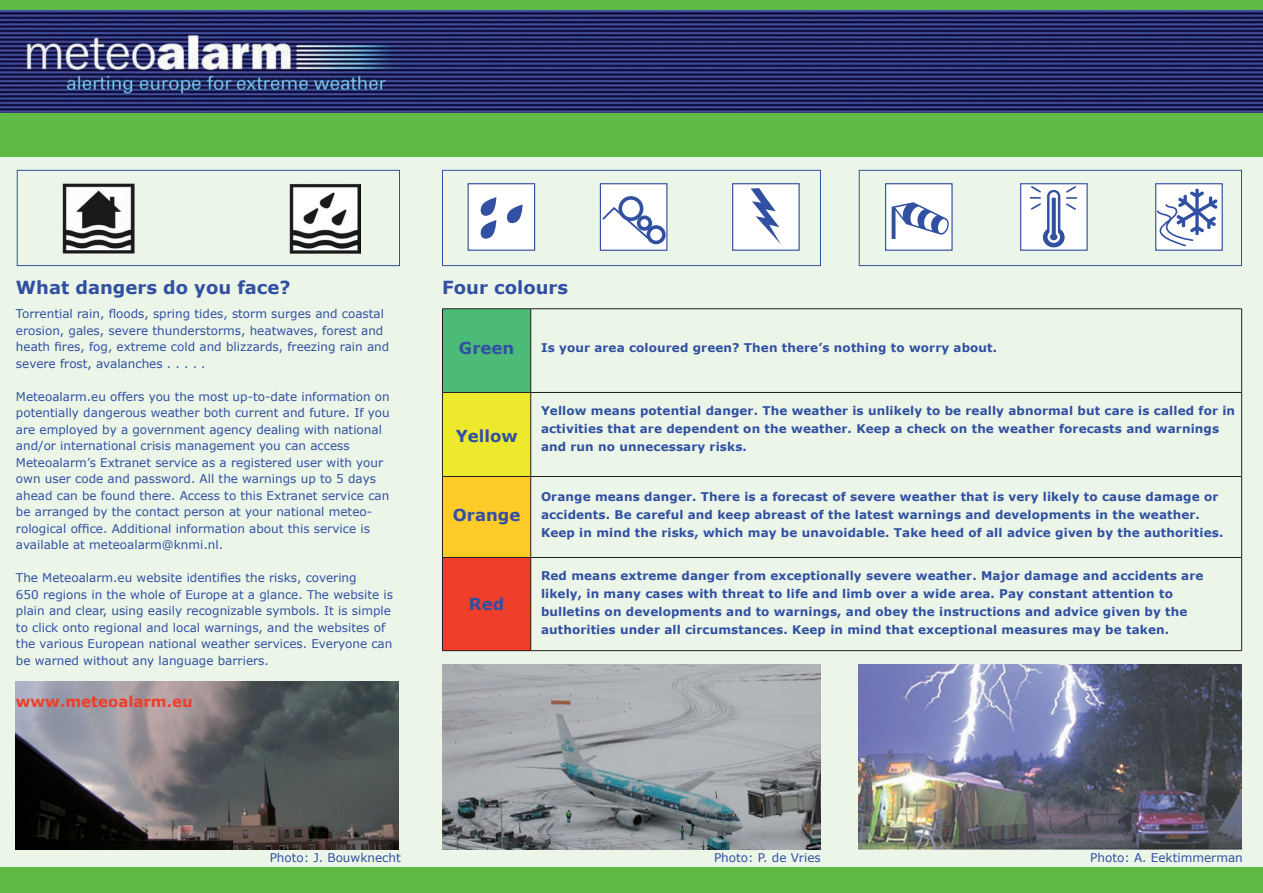
<style>
.page{position:relative;width:1263px;height:893px;background:#ecf6e8}
.page>*{position:absolute;margin:0;border:0;box-sizing:border-box;transform-origin:0 0}
.t1{font:700 18px "Verdana";color:#3150a2}
.t2{font:700 16.5px "Verdana";color:#3150a2}
.t3{font:700 15px "Verdana";color:#ef3e2a}
.t4{font:12px/16.5px "Verdana";color:#3150a2}
.t5{font:700 12px/18px "Verdana";letter-spacing:.01em;color:#3150a2}
</style>
<div class="page">
<div style="left:0;top:0;width:1263px;height:156px;background:#60bb46"></div>
<div style="left:0;top:868px;width:1263px;height:25px;background:#60bb46"></div>
<img style="left:0;top:11px;width:1263px;height:101px">
<img style="left:442px;top:664px;width:379px;height:185px">
<div style="left:442px;top:309px;width:89px;height:83px;background:#4dbb78"></div>
<div style="left:442px;top:392px;width:89px;height:84px;background:#ede92d"></div>
<div style="left:442px;top:476px;width:89px;height:81px;background:#fecb29"></div>
<div style="left:442px;top:557px;width:89px;height:94px;background:#ef3e2a"></div>
<hr style="left:442px;top:309px;width:1px;height:83px;background:#231f20">
<hr style="left:442px;top:308px;width:89px;height:1px;background:#231f20">
<hr style="left:530px;top:309px;width:1px;height:83px;background:#231f20">
<hr style="left:531px;top:308px;width:711px;height:1px;background:#231f20">
<hr style="left:1241px;top:309px;width:1px;height:83px;background:#231f20">
<hr style="left:442px;top:393px;width:1px;height:83px;background:#231f20">
<hr style="left:442px;top:392px;width:89px;height:1px;background:#231f20">
<hr style="left:530px;top:393px;width:1px;height:83px;background:#231f20">
<hr style="left:531px;top:392px;width:711px;height:1px;background:#231f20">
<hr style="left:1241px;top:393px;width:1px;height:83px;background:#231f20">
<hr style="left:442px;top:477px;width:1px;height:80px;background:#231f20">
<hr style="left:442px;top:476px;width:89px;height:1px;background:#231f20">
<hr style="left:530px;top:477px;width:1px;height:80px;background:#231f20">
<hr style="left:531px;top:476px;width:711px;height:1px;background:#231f20">
<hr style="left:1241px;top:477px;width:1px;height:80px;background:#231f20">
<hr style="left:442px;top:558px;width:1px;height:92px;background:#231f20">
<hr style="left:442px;top:557px;width:89px;height:1px;background:#231f20">
<hr style="left:442px;top:650px;width:89px;height:1px;background:#231f20">
<hr style="left:530px;top:558px;width:1px;height:92px;background:#231f20">
<hr style="left:531px;top:557px;width:711px;height:1px;background:#231f20">
<hr style="left:1241px;top:558px;width:1px;height:92px;background:#231f20">
<hr style="left:531px;top:650px;width:711px;height:1px;background:#231f20">
<img style="left:859px;top:664px;width:382px;height:185px">
<img style="left:16px;top:682px;width:383px;height:167px">
<div style="left:442px;top:170px;width:379px;height:96px;border:1px solid #3150a2"></div>
<div style="left:467px;top:183px;width:68px;height:68px;background:#fff;border:1px solid #3150a2"></div>
<svg style="left:506px;top:205px;width:17px;height:19px"></svg>
<svg style="left:480px;top:197px;width:16px;height:42px"></svg>
<div style="left:732px;top:183px;width:68px;height:68px;background:#fff;border:1px solid #3150a2"></div>
<svg style="left:751px;top:188px;width:30px;height:56px"></svg>
<div style="left:885px;top:183px;width:68px;height:68px;background:#fff;border:1px solid #3150a2"></div>
<svg style="left:892px;top:202px;width:57px;height:37px"></svg>
<div style="left:1156px;top:184px;width:66px;height:66px;background:#fff"></div>
<div style="left:1155px;top:183px;width:68px;height:68px;border:1px solid #3150a2"></div>
<svg style="left:1156px;top:188px;width:61px;height:59px"></svg>
<div style="left:1021px;top:184px;width:66px;height:66px;background:#fff"></div>
<div style="left:1020px;top:183px;width:68px;height:68px;border:1px solid #3150a2"></div>
<svg style="left:1030px;top:186px;width:47px;height:62px"></svg>
<div style="left:600px;top:183px;width:67px;height:68px;background:#fff;border:1px solid #3150a2"></div>
<svg style="left:600px;top:206px;width:53px;height:37px"></svg>
<div style="left:618px;top:196px;width:25px;height:25px;border:4px solid #3150a2;border-radius:50%"></div>
<div style="left:637px;top:215px;width:15px;height:16px;border:4px solid #3150a2;border-radius:50%"></div>
<div style="left:646px;top:225px;width:20px;height:19px;border:4px solid #3150a2;border-radius:50%"></div>
<div style="left:17px;top:170px;width:383px;height:96px;border:1px solid #3150a2"></div>
<div style="left:859px;top:170px;width:383px;height:96px;border:1px solid #3150a2"></div>
<img style="left:289px;top:184px;width:72px;height:70px">
<img style="left:63px;top:184px;width:72px;height:70px">
<p class="t1" style="left:16px;top:276px;width:276px">What dangers do you face?</p>
<p class="t4" style="left:16px;top:305px;width:375px">Torrential rain, floods, spring tides, storm surges and coastal erosion, gales, severe thunderstorms, heatwaves, forest and heath fires, fog, extreme cold and blizzards, freezing rain and severe frost, avalanches . . . . .</p>
<p class="t4" style="left:16px;top:387px;width:375px">Meteoalarm.eu offers you the most up-to-date information on potentially dangerous weather both current and future. If you are employed by a government agency dealing with national and/or international crisis management you can access</p>
<p class="t4" style="left:16px;top:453px;width:375px">Meteoalarm’s Extranet service as a registered user with your own user code and password. All the warnings up to 5 days ahead can be found there. Access to this Extranet service can be arranged by the contact person at your national meteo&shy;rological office. Additional information about this service is available at meteoalarm@knmi.nl.</p>
<p class="t4" style="left:16px;top:569px;width:342px">The Meteoalarm.eu website identifies the risks, covering</p>
<p class="t4" style="left:16px;top:585px;width:379px">650 regions in the whole of Europe at a glance. The website is plain and clear, using easily recognizable symbols. It is simple to click onto regional and local warnings, and the websites of the various European national weather services. Everyone can be warned without any language barriers.</p>
<p class="t3" style="left:16px;top:692px;width:178px">www.meteoalarm.eu</p>
<p class="t1" style="left:442px;top:276px;width:127px">Four colours</p>
<p class="t2" style="left:459px;top:337px;width:57px">Green</p>
<p class="t5" style="left:541px;top:339px;width:458px">Is your area coloured green? Then there’s nothing to worry about.</p>
<p class="t2" style="left:456px;top:425px;width:63px">Yellow</p>
<p class="t2" style="left:453px;top:505px;width:69px">Orange</p>
<p class="t2" style="left:469px;top:593px;width:37px">Red</p>
<p class="t5" style="left:541px;top:401px;width:696px">Yellow means potential danger. The weather is unlikely to be really abnormal but care is called for in activities that are dependent on the weather. Keep a check on the weather forecasts and warnings and run no unnecessary risks.</p>
<p class="t5" style="left:541px;top:487px;width:684px">Orange means danger. There is a forecast of severe weather that is very likely to cause damage or accidents. Be careful and keep abreast of the latest warnings and developments in the weather.<br>Keep in mind the risks, which may be unavoidable. Take heed of all advice given by the authorities.</p>
<p class="t5" style="left:541px;top:566px;width:664px">Red means extreme danger from exceptionally severe weather. Major damage and accidents are likely, in many cases with threat to life and limb over a wide area. Pay constant attention to</p>
<p class="t5" style="left:541px;top:602px;width:648px">bulletins on developments and to warnings, and obey the instructions and advice given by the</p>
<p class="t5" style="left:541px;top:620px;width:630px">authorities under all circumstances. Keep in mind that exceptional measures may be taken.</p>
<p class="t4" style="left:270px;top:849px;width:133px">Photo: J. Bouwknecht</p>
<p class="t4" style="left:714px;top:849px;width:108px">Photo: P. de Vries</p>
<p class="t4" style="left:1090px;top:849px;width:154px">Photo: A. Eektimmerman</p>
</div>
